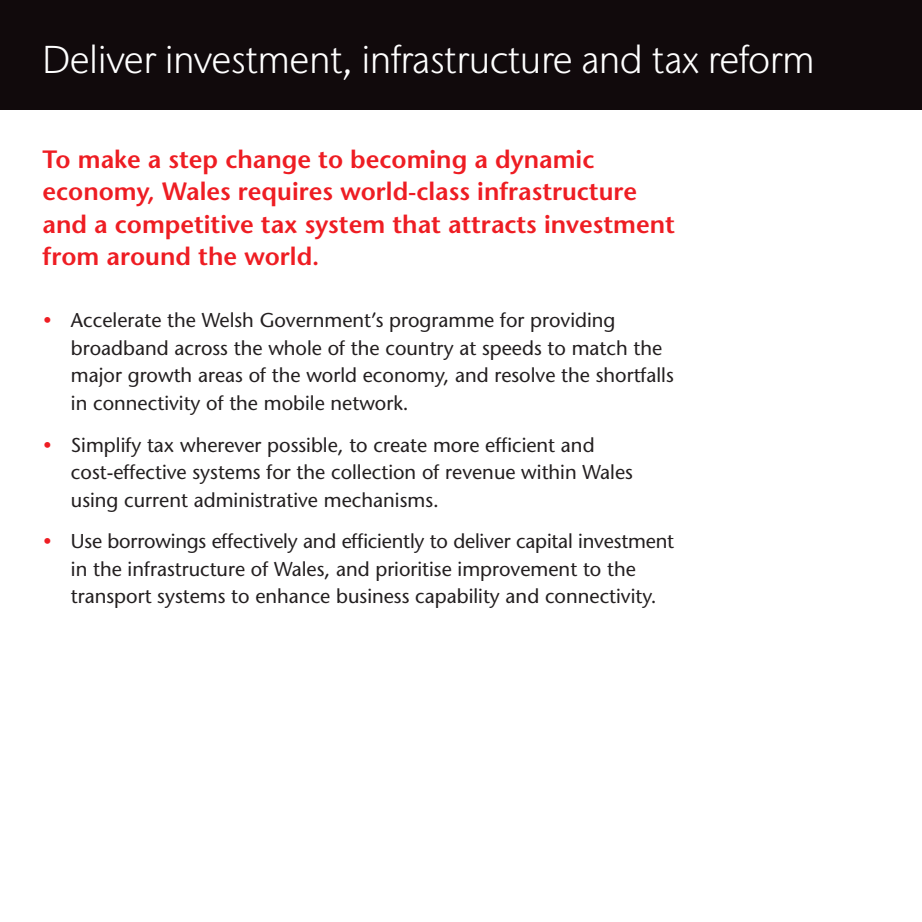
<style>
.page{position:relative;width:922px;height:922px;background:#fff}
.page>*{position:absolute;margin:0;border:0;box-sizing:border-box;transform-origin:0 0}
.page_heads{font:300 38.75px "Stone Sans IIITC Pro";letter-spacing:-.015em;color:#fff}
.RED_SUBS_simon{font:600 25px/32.5px "Stone Sans";color:#ee1d23}
.t1{font:20px/27.5px "Stone Sans";color:#231f20}
.s1{font-family:"Stone Sans IIITC Pro";font-weight:300;color:#ee1d23}
</style>
<div class="page">
<div style="left:0;top:0;width:921px;height:110px;background:#110a0c"></div>
<p class="page_heads" style="left:43px;top:35px;width:773px">Deliver investment, infrastructure and tax reform</p>
<p class="RED_SUBS_simon" style="left:43px;top:143px;width:633px">To make a step change to becoming a dynamic economy, Wales requires world-class infrastructure and a competitive tax system that attracts investment from around the world.</p>
<p class="t1" style="left:71px;top:306px;width:604px;text-indent:-28px"><span class="s1">•</span> Accelerate the Welsh Government’s programme for providing broadband across the whole of the country at speeds to match the major growth areas of the world economy, and resolve the shortfalls in connectivity of the mobile network.</p>
<p class="t1" style="left:71px;top:431px;width:563px;text-indent:-28px"><span class="s1">•</span> Simplify tax wherever possible, to create more efficient and cost-effective systems for the collection of revenue within Wales using current administrative mechanisms.</p>
<p class="t1" style="left:43px;top:527px;width:633px;text-align:center"><span class="s1">•</span> Use borrowings effectively and efficiently to deliver capital investment in the infrastructure of Wales, and prioritise improvement to the transport systems to enhance business capability and connectivity.</p>
</div>
